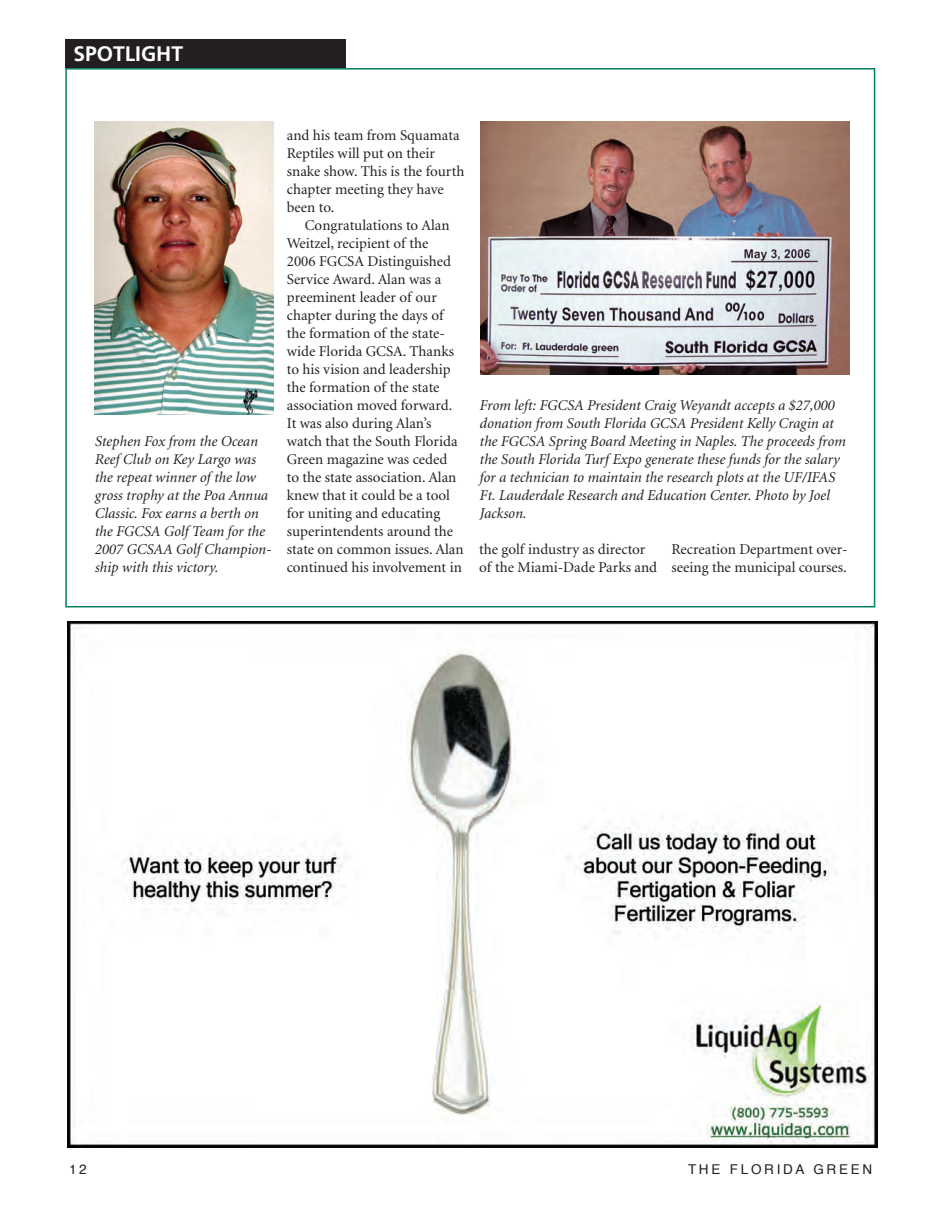
<style>
.page{position:relative;width:945px;height:1215px;background:#fff}
.page>*{position:absolute;margin:0;border:0;box-sizing:border-box;transform-origin:0 0}
.t1{font:700 21px "Frutiger";color:#fff}
.t2{font:15px/18px "Minion";color:#231f20}
.t3{font:italic 15px/18px "Minion";color:#231f20}
.t4{font:13.5px "Helvetica";letter-spacing:.2em;color:#231f20}
</style>
<div class="page">
<div style="left:65px;top:39px;width:281px;height:29px;background:#231f20"></div>
<img style="left:68px;top:621px;width:810px;height:527px">
<img style="left:94px;top:122px;width:179px;height:292px">
<img style="left:481px;top:122px;width:368px;height:253px">
<h1 class="t1" style="left:73px;top:41px;width:111px">SPOTLIGHT</h1>
<p class="t3" style="left:94px;top:432px;width:178px">Stephen Fox from the Ocean<br>Reef Club on Key Largo was the repeat winner of the low gross trophy at the Poa Annua<br>Classic. Fox earns a berth on the FGCSA Golf Team for the<br>2007 GCSAA Golf Champion&shy;ship with this victory.</p>
<p class="t2" style="left:287px;top:126px;width:179px">and his team from Squamata<br>Reptiles will put on their snake show. This is the fourth chapter meeting they have been to.</p>
<p class="t2" style="left:287px;top:216px;width:178px;text-indent:18px">Congratulations to Alan<br>Weitzel, recipient of the<br>2006 FGCSA Distinguished<br>Service Award. Alan was a preeminent leader of our chapter during the days of the formation of the state&shy;wide Florida GCSA. Thanks to his vision and leadership the formation of the state association moved forward.<br>It was also during Alan’s watch that the South Florida<br>Green magazine was ceded<br>to the state association. Alan knew that it could be a tool for uniting and educating superintendents around the state on common issues. Alan continued his involvement in</p>
<p class="t3" style="left:479px;top:396px;width:368px">From left: FGCSA President Craig Weyandt accepts a $27,000 donation from South Florida GCSA President Kelly Cragin at the FGCSA Spring Board Meeting in Naples. The proceeds from the South Florida Turf Expo generate these funds for the salary for a technician to maintain the research plots at the UF/IFAS Ft. Lauderdale Research and Education Center. Photo by Joel Jackson.</p>
<p class="t2" style="left:479px;top:540px;width:179px">the golf industry as director of the Miami-Dade Parks and</p>
<p class="t2" style="left:672px;top:540px;width:177px">Recreation Department over&shy;seeing the municipal courses.</p>
<p class="t4" style="left:69px;top:1158px;width:19px">12</p>
<p class="t4" style="left:688px;top:1158px;width:186px">THE FLORIDA GREEN</p>
</div>
